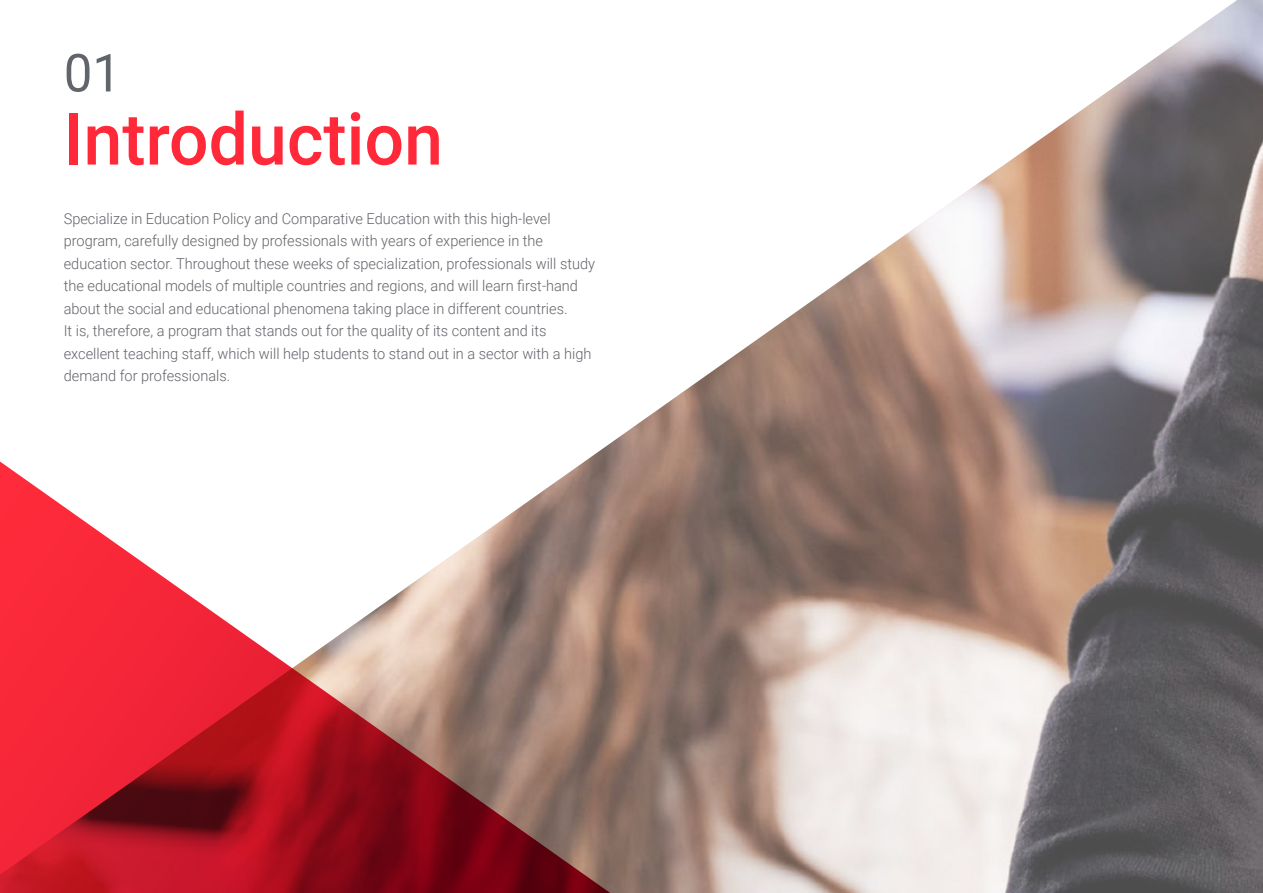
<style>
.page{position:relative;width:1263px;height:893px;background:#fff}
.page>*{position:absolute;margin:0;border:0;box-sizing:border-box;transform-origin:0 0}
.t1{font:500 72px "Roboto";color:#ff293a}
.t2{font:52.5px "Roboto";color:#61646a}
.t3{font:300 15px/22.5px "Roboto";color:#61646a}
</style>
<div class="page">
<img style="left:606px;top:0;width:657px;height:893px">
<svg style="left:0;top:446px;width:640px;height:447px"></svg>
<h2 class="t2" style="left:64px;top:36px;width:59px">01</h2>
<h1 class="t1" style="left:64px;top:89px;width:381px">Introduction</h1>
<p class="t3" style="left:64px;top:207px;width:533px">Specialize in Education Policy and Comparative Education with this high-level program, carefully designed by professionals with years of experience in the education sector. Throughout these weeks of specialization, professionals will study the educational models of multiple countries and regions, and will learn first-hand about the social and educational phenomena taking place in different countries.<br>It is, therefore, a program that stands out for the quality of its content and its excellent teaching staff, which will help students to stand out in a sector with a high demand for professionals.</p>
</div>
